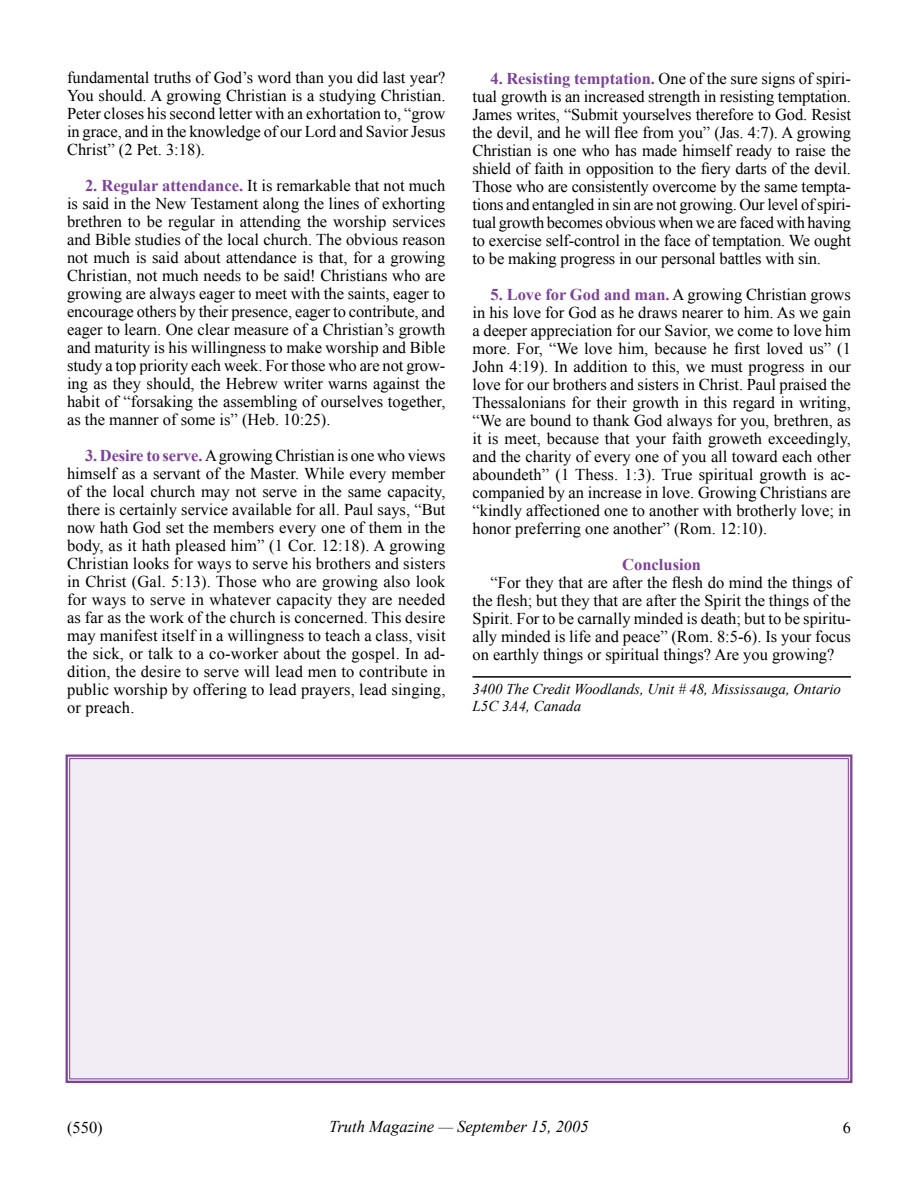
<style>
.page{position:relative;width:918px;height:1188px;background:#fff}
.page>*{position:absolute;margin:0;border:0;box-sizing:border-box;transform-origin:0 0}
.t1{font:16.5px/18px "Times New Roman";color:#000;text-align:justify}
.t2{font:italic 16.5px "Times New Roman";color:#000}
.t3{font:700 16.5px "Times New Roman";color:#7c4199}
.t4{font:italic 15px/16.5px "Times New Roman";color:#000}
.s1{font-weight:700;color:#7c4199}
</style>
<div class="page">
<hr style="left:472px;top:676px;width:379px;height:2px;background:#000">
<div style="left:65px;top:754px;width:788px;height:329px;background:#f2ecf5"></div>
<p class="t1" style="left:67px;top:68px;width:380px">fundamental truths of God’s word than you did last year?<br>You should. A growing Christian is a studying Christian.<br>Peter closes his second letter with an exhortation to, “grow in grace, and in the knowledge of our Lord and Savior Jesus Christ” (2 Pet. 3:18).</p>
<p class="t1" style="left:67px;top:176px;width:380px;text-indent:18px"><span class="s1">2. Regular attendance.</span> It is remarkable that not much is said in the New Testament along the lines of exhorting brethren to be regular in attending the worship services and Bible studies of the local church. The obvious reason not much is said about attendance is that, for a growing Christian, not much needs to be said! Christians who are growing are always eager to meet with the saints, eager to encourage others by their presence, eager to contribute, and eager to learn. One clear measure of a Christian’s growth and maturity is his willingness to make worship and Bible study a top priority each week. For those who are not grow&shy;ing as they should, the Hebrew writer warns against the habit of “forsaking the assembling of ourselves together, as the manner of some is” (Heb. 10:25).</p>
<p class="t1" style="left:67px;top:446px;width:380px;text-indent:18px"><span class="s1">3. Desire to serve.</span> A growing Christian is one who views himself as a servant of the Master. While every member of the local church may not serve in the same capacity, there is certainly service available for all. Paul says, “But now hath God set the members every one of them in the body, as it hath pleased him” (1 Cor. 12:18). A growing Christian looks for ways to serve his brothers and sisters in Christ (Gal. 5:13). Those who are growing also look for ways to serve in whatever capacity they are needed as far as the work of the church is concerned. This desire may manifest itself in a willingness to teach a class, visit the sick, or talk to a co-worker about the gospel. In ad&shy;dition, the desire to serve will lead men to contribute in public worship by offering to lead prayers, lead singing, or preach.</p>
<p class="t1" style="left:472px;top:69px;width:380px;text-indent:18px"><span class="s1">4. Resisting temptation.</span> One of the sure signs of spiri&shy;tual growth is an increased strength in resisting temptation.<br>James writes, “Submit yourselves therefore to God. Resist the devil, and he will flee from you” (Jas. 4:7). A growing Christian is one who has made himself ready to raise the shield of faith in opposition to the fiery darts of the devil.<br>Those who are consistently overcome by the same tempta&shy;tions and entangled in sin are not growing. Our level of spiri&shy;tual growth becomes obvious when we are faced with having to exercise self-control in the face of temptation. We ought to be making progress in our personal battles with sin.</p>
<p class="t1" style="left:472px;top:285px;width:380px;text-indent:18px"><span class="s1">5. Love for God and man.</span> A growing Christian grows in his love for God as he draws nearer to him. As we gain a deeper appreciation for our Savior, we come to love him more. For, “We love him, because he first loved us” (1<br>John 4:19). In addition to this, we must progress in our love for our brothers and sisters in Christ. Paul praised the Thessalonians for their growth in this regard in writing, “We are bound to thank God always for you, brethren, as it is meet, because that your faith groweth exceedingly, and the charity of every one of you all toward each other aboundeth” (1 Thess. 1:3). True spiritual growth is ac&shy;companied by an increase in love. Growing Christians are “kindly affectioned one to another with brotherly love; in honor preferring one another” (Rom. 12:10).</p>
<p class="t3" style="left:622px;top:553px;width:80px">Conclusion</p>
<p class="t1" style="left:472px;top:573px;width:380px;text-indent:18px">“For they that are after the flesh do mind the things of the flesh; but they that are after the Spirit the things of the Spirit. For to be carnally minded is death; but to be spiritu&shy;ally minded is life and peace” (Rom. 8:5-6). Is your focus on earthly things or spiritual things? Are you growing?</p>
<p class="t4" style="left:472px;top:681px;width:370px">3400 The Credit Woodlands, Unit # 48, Mississauga, Ontario<br>L5C 3A4, Canada</p>
<p class="t1" style="left:67px;top:1118px;width:37px">(550)</p>
<p class="t2" style="left:329px;top:1115px;width:261px">Truth Magazine — September 15, 2005</p>
<p class="t1" style="left:843px;top:1118px;width:10px">6</p>
</div>
